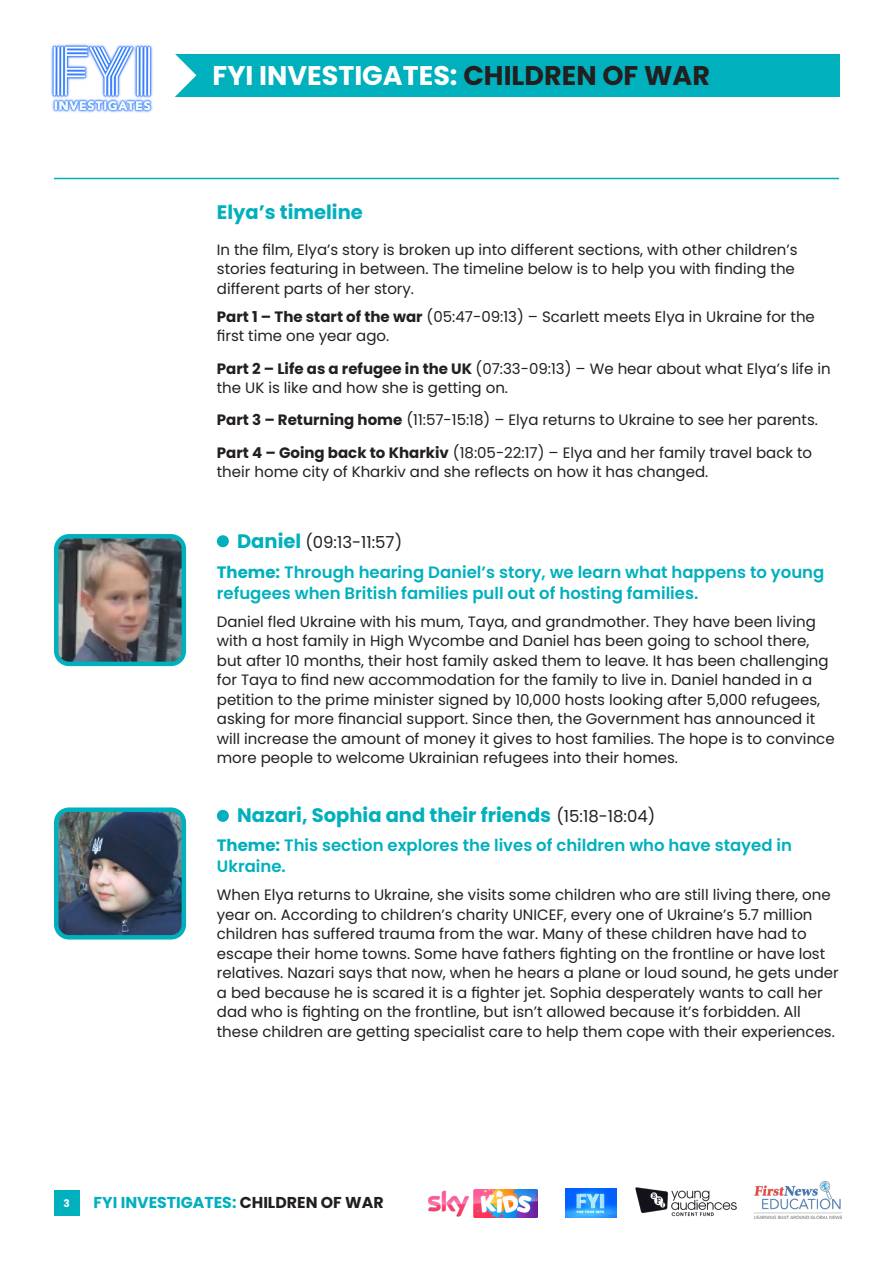
<style>
.page{position:relative;width:893px;height:1263px;background:#fff}
.page>*{position:absolute;margin:0;border:0;box-sizing:border-box;transform-origin:0 0}
.t1{font:700 27px "Poppins";color:#fff}
.names{font:700 19.5px "Poppins";color:#00b0bd}
.standfirst{font:600 16.5px/21px "Poppins";color:#00b0bd}
.names-2{font:16.5px "Poppins";color:#231f20}
.t2{font:700 15.75px "Poppins";color:#00b0bd}
.t3{font:15px/19.5px "Poppins";color:#231f20}
.t4{font:700 10.5px "Poppins";color:#fff}
.s1{color:#231f20}
.s2{font-weight:700}
.s3{font-weight:700;font-size:19.5px;color:#00b0bd}
.s4{font-weight:400;font-size:16.5px;color:#231f20}
</style>
<div class="page">
<img style="left:754px;top:1181px;width:87px;height:37px">
<img style="left:429px;top:1189px;width:109px;height:28px">
<img style="left:565px;top:1188px;width:51px;height:29px">
<img style="left:635px;top:1187px;width:102px;height:30px">
<div style="left:174px;top:54px;width:666px;height:42px;background:#00b0bd"></div>
<svg style="left:174px;top:54px;width:22px;height:43px"></svg>
<div style="left:217px;top:535px;width:12px;height:12px;background:#00b0bd;border-radius:50%"></div>
<div style="left:217px;top:810px;width:12px;height:12px;background:#00b0bd;border-radius:50%"></div>
<img style="left:59px;top:539px;width:122px;height:122px">
<div style="left:54px;top:534px;width:132px;height:132px;border:4px solid #00b0bd;border-radius:13px"></div>
<img style="left:59px;top:812px;width:122px;height:122px">
<div style="left:54px;top:807px;width:132px;height:132px;border:4px solid #00b0bd;border-radius:13px"></div>
<hr style="left:54px;top:178px;width:785px;height:1px;background:#00b0bd">
<div style="left:54px;top:1190px;width:26px;height:26px;background:#00b0bd"></div>
<img style="left:51px;top:44px;width:102px;height:69px">
<h1 class="t1" style="left:213px;top:60px;width:499px">FYI INVESTIGATES: <span class="s1">CHILDREN OF WAR</span></h1>
<p class="names" style="left:217px;top:201px;width:147px">Elya’s timeline</p>
<p class="t3" style="left:217px;top:240px;width:582px">In the film, Elya’s story is broken up into different sections, with other children’s stories featuring in between. The timeline below is to help you with finding the different parts of her story.</p>
<p class="t3" style="left:217px;top:307px;width:600px"><span class="s2">Part 1 – The start of the war</span> (05:47-09:13) – Scarlett meets Elya in Ukraine for the first time one year ago.</p>
<p class="t3" style="left:217px;top:359px;width:615px"><span class="s2">Part 2 – Life as a refugee in the UK</span> (07:33-09:13) – We hear about what Elya’s life in the UK is like and how she is getting on.</p>
<p class="t3" style="left:217px;top:410px;width:603px"><span class="s2">Part 3 – Returning home</span> (11:57-15:18) – Elya returns to Ukraine to see her parents.</p>
<p class="t3" style="left:217px;top:443px;width:597px"><span class="s2">Part 4 – Going back to Kharkiv</span> (18:05-22:17) – Elya and her family travel back to their home city of Kharkiv and she reflects on how it has changed.</p>
<p class="names-2" style="left:237px;top:533px;width:166px"><span class="s3">Daniel</span> (09:13-11:57)</p>
<p class="standfirst" style="left:217px;top:562px;width:609px"><span class="s2">Theme:</span> Through hearing Daniel’s story, we learn what happens to young refugees when British families pull out of hosting families.</p>
<p class="t3" style="left:217px;top:612px;width:619px">Daniel fled Ukraine with his mum, Taya, and grandmother. They have been living with a host family in High Wycombe and Daniel has been going to school there, but after 10 months, their host family asked them to leave. It has been challenging for Taya to find new accommodation for the family to live in. Daniel handed in a petition to the prime minister signed by 10,000 hosts looking after 5,000 refugees, asking for more financial support. Since then, the Government has announced it will increase the amount of money it gives to host families. The hope is to convince more people to welcome Ukrainian refugees into their homes.</p>
<p class="names" style="left:237px;top:804px;width:420px">Nazari, Sophia and their friends <span class="s4">(15:18-18:04)</span></p>
<p class="standfirst" style="left:217px;top:835px;width:577px"><span class="s2">Theme:</span> This section explores the lives of children who have stayed in<br>Ukraine.</p>
<p class="t3" style="left:217px;top:885px;width:623px">When Elya returns to Ukraine, she visits some children who are still living there, one year on. According to children’s charity UNICEF, every one of Ukraine’s 5.7 million children has suffered trauma from the war. Many of these children have had to escape their home towns. Some have fathers fighting on the frontline or have lost relatives. Nazari says that now, when he hears a plane or loud sound, he gets under a bed because he is scared it is a fighter jet. Sophia desperately wants to call her dad who is fighting on the frontline, but isn’t allowed because it’s forbidden. All these children are getting specialist care to help them cope with their experiences.</p>
<p class="t4" style="left:64px;top:1197px;width:8px">3</p>
<p class="t2" style="left:94px;top:1194px;width:292px">FYI INVESTIGATES: <span class="s1">CHILDREN OF WAR</span></p>
</div>
